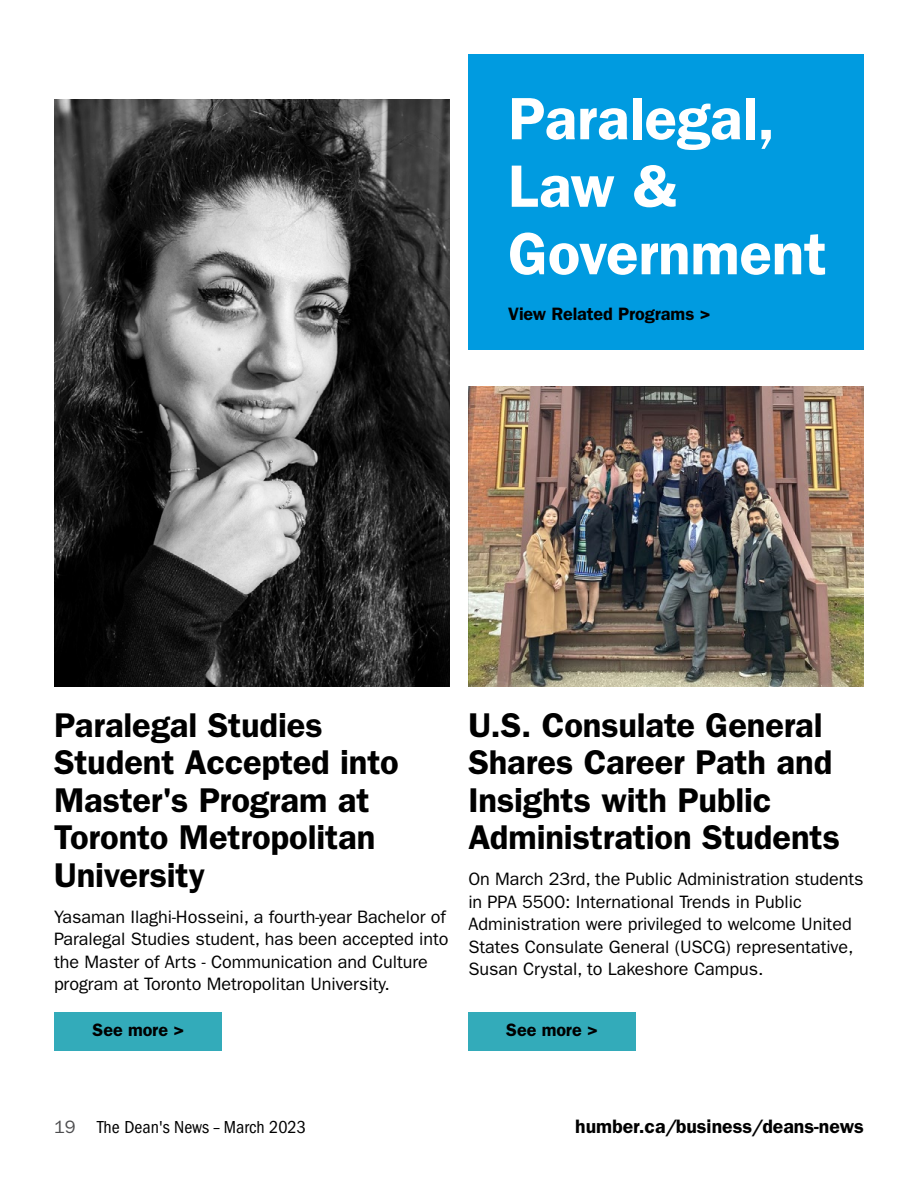
<style>
.page{position:relative;width:918px;height:1188px;background:#fff}
.page>*{position:absolute;margin:0;border:0;box-sizing:border-box;transform-origin:0 0}
.t1{font:600 60px/67.5px "ITC Franklin Gothic Std";letter-spacing:-.005em;color:#fff}
.t2{font:600 34.5px/37.5px "ITC Franklin Gothic Std";letter-spacing:-.005em;color:#000}
.t3{font:600 19.5px "ITC Franklin Gothic Std";color:#000}
.t4{font:18px/22.5px "ITC Franklin Gothic Std";letter-spacing:-.005em;color:#000}
.t5{font:600 18px "ITC Franklin Gothic Std";letter-spacing:-.005em;color:#000}
.t6{font:condensed 18px "ITC Franklin Gothic Std";color:#000}
.s1{font-stretch:normal;color:#4d4d4f}
</style>
<div class="page">
<div style="left:468px;top:54px;width:396px;height:296px;background:#009be0"></div>
<img style="left:54px;top:100px;width:395px;height:586px">
<img style="left:468px;top:387px;width:396px;height:299px">
<div style="left:55px;top:1012px;width:167px;height:38px;background:#33abba"></div>
<div style="left:468px;top:1012px;width:168px;height:38px;background:#33abba"></div>
<h1 class="t1" style="left:508px;top:85px;width:320px">Paralegal,<br>Law &amp;<br>Government</h1>
<p class="t5" style="left:508px;top:303px;width:204px">View Related Programs &gt;</p>
<h2 class="t2" style="left:54px;top:706px;width:346px">Paralegal Studies<br>Student Accepted into<br>Master's Program at<br>Toronto Metropolitan<br>University</h2>
<p class="t4" style="left:54px;top:906px;width:396px">Yasaman Ilaghi-Hosseini, a fourth-year Bachelor of Paralegal Studies student, has been accepted into the Master of Arts - Communication and Culture program at Toronto Metropolitan University.</p>
<h2 class="t2" style="left:468px;top:706px;width:373px">U.S. Consulate General<br>Shares Career Path and<br>Insights with Public<br>Administration Students</h2>
<p class="t4" style="left:468px;top:868px;width:397px">On March 23rd, the Public Administration students in PPA 5500: International Trends in Public Administration were privileged to welcome United States Consulate General (USCG) representative, Susan Crystal, to Lakeshore Campus.</p>
<p class="t5" style="left:93px;top:1019px;width:93px">See more &gt;</p>
<p class="t5" style="left:506px;top:1019px;width:93px">See more &gt;</p>
<p class="t6" style="left:54px;top:1117px;width:254px"><span class="s1">19</span> The Dean's News – March 2023</p>
<p class="t3" style="left:575px;top:1115px;width:290px">humber.ca/business/deans-news</p>
</div>
